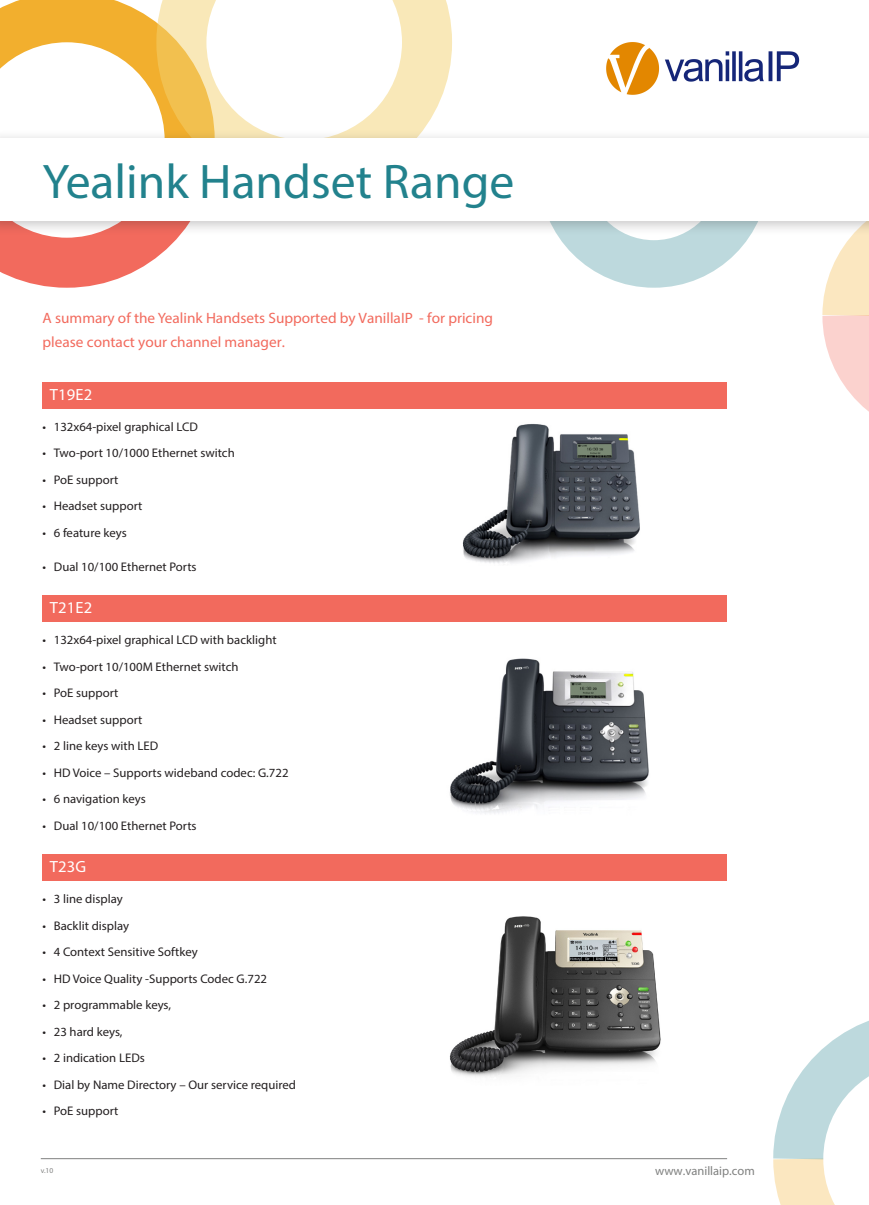
<style>
.page{position:relative;width:869px;height:1205px;background:#fff}
.page>*{position:absolute;margin:0;border:0;box-sizing:border-box;transform-origin:0 0}
.Main_heading{font:48.75px "Myriad Pro";color:#22828d}
.Subheading{font:16.25px "Myriad Pro";letter-spacing:.01em;color:#fff}
.Intro_FINAL{font:15px/23.8px "Myriad Pro";color:#f26a5d}
.Main_heading-2{font:12.5px "Myriad Pro";color:#231f20}
.t1{font:12.5px "Myriad Pro";color:#808180}
.t2{font:7.5px "Myriad Pro";color:#808180}
</style>
<div class="page">
<hr style="left:41px;top:1158px;width:685px;height:1px;background:#808180">
<svg style="left:822px;top:236px;width:46px;height:175px"></svg>
<svg style="left:773px;top:1021px;width:95px;height:184px"></svg>
<svg style="left:0;top:236px;width:179px;height:52px"></svg>
<svg style="left:0;top:0;width:156px;height:100px"></svg>
<svg style="left:156px;top:0;width:296px;height:130px"></svg>
<svg style="left:558px;top:236px;width:192px;height:52px"></svg>
<div style="left:43px;top:382px;width:683px;height:26px;background:#f26a5d"></div>
<div style="left:43px;top:595px;width:683px;height:27px;background:#f26a5d"></div>
<div style="left:43px;top:854px;width:683px;height:27px;background:#f26a5d"></div>
<img style="left:462px;top:424px;width:178px;height:139px">
<img style="left:450px;top:658px;width:199px;height:156px">
<img style="left:449px;top:916px;width:212px;height:161px">
<div style="left:0;top:130px;width:868px;height:106px;background:#231f20;opacity:.25"></div>
<div style="left:0;top:138px;width:868px;height:83px;background:#fff"></div>
<img style="left:606px;top:42px;width:194px;height:53px">
<p class="Main_heading" style="left:43px;top:151px;width:473px">Yealink Handset Range</p>
<p class="Intro_FINAL" style="left:43px;top:306px;width:452px">A summary of the Yealink Handsets Supported by VanillaIP - for pricing please contact your channel manager.</p>
<p class="Subheading" style="left:50px;top:384px;width:44px">T19E2</p>
<p class="Main_heading-2" style="left:43px;top:419px;width:157px">• 132x64-pixel graphical LCD</p>
<p class="Main_heading-2" style="left:43px;top:445px;width:193px">• Two-port 10/1000 Ethernet switch</p>
<p class="Main_heading-2" style="left:43px;top:472px;width:77px">• PoE support</p>
<p class="Main_heading-2" style="left:43px;top:498px;width:101px">• Headset support</p>
<p class="Main_heading-2" style="left:43px;top:525px;width:86px">• 6 feature keys</p>
<p class="Main_heading-2" style="left:43px;top:559px;width:155px">• Dual 10/100 Ethernet Ports</p>
<p class="Subheading" style="left:50px;top:598px;width:44px">T21E2</p>
<p class="Main_heading-2" style="left:43px;top:632px;width:235px">• 132x64-pixel graphical LCD with backlight</p>
<p class="Main_heading-2" style="left:43px;top:659px;width:197px">• Two-port 10/100M Ethernet switch</p>
<p class="Main_heading-2" style="left:43px;top:685px;width:77px">• PoE support</p>
<p class="Main_heading-2" style="left:43px;top:712px;width:101px">• Headset support</p>
<p class="Main_heading-2" style="left:43px;top:738px;width:117px">• 2 line keys with LED</p>
<p class="Main_heading-2" style="left:43px;top:765px;width:247px">• HD Voice – Supports wideband codec: G.722</p>
<p class="Main_heading-2" style="left:43px;top:791px;width:105px">• 6 navigation keys</p>
<p class="Main_heading-2" style="left:43px;top:818px;width:155px">• Dual 10/100 Ethernet Ports</p>
<p class="Subheading" style="left:50px;top:857px;width:38px">T23G</p>
<p class="Main_heading-2" style="left:43px;top:891px;width:82px">• 3 line display</p>
<p class="Main_heading-2" style="left:43px;top:918px;width:88px">• Backlit display</p>
<p class="Main_heading-2" style="left:43px;top:944px;width:157px">• 4 Context Sensitive Softkey</p>
<p class="Main_heading-2" style="left:43px;top:971px;width:226px">• HD Voice Quality -Supports Codec G.722</p>
<p class="Main_heading-2" style="left:43px;top:997px;width:130px">• 2 programmable keys,</p>
<p class="Main_heading-2" style="left:43px;top:1023px;width:81px">• 23 hard keys,</p>
<p class="Main_heading-2" style="left:43px;top:1050px;width:104px">• 2 indication LEDs</p>
<p class="Main_heading-2" style="left:43px;top:1076px;width:255px">• Dial by Name Directory – Our service required</p>
<p class="Main_heading-2" style="left:43px;top:1103px;width:77px">• PoE support</p>
<p class="t2" style="left:41px;top:1166px;width:14px">v.10</p>
<p class="t1" style="left:655px;top:1163px;width:101px">www.vanillaip.com</p>
</div>
